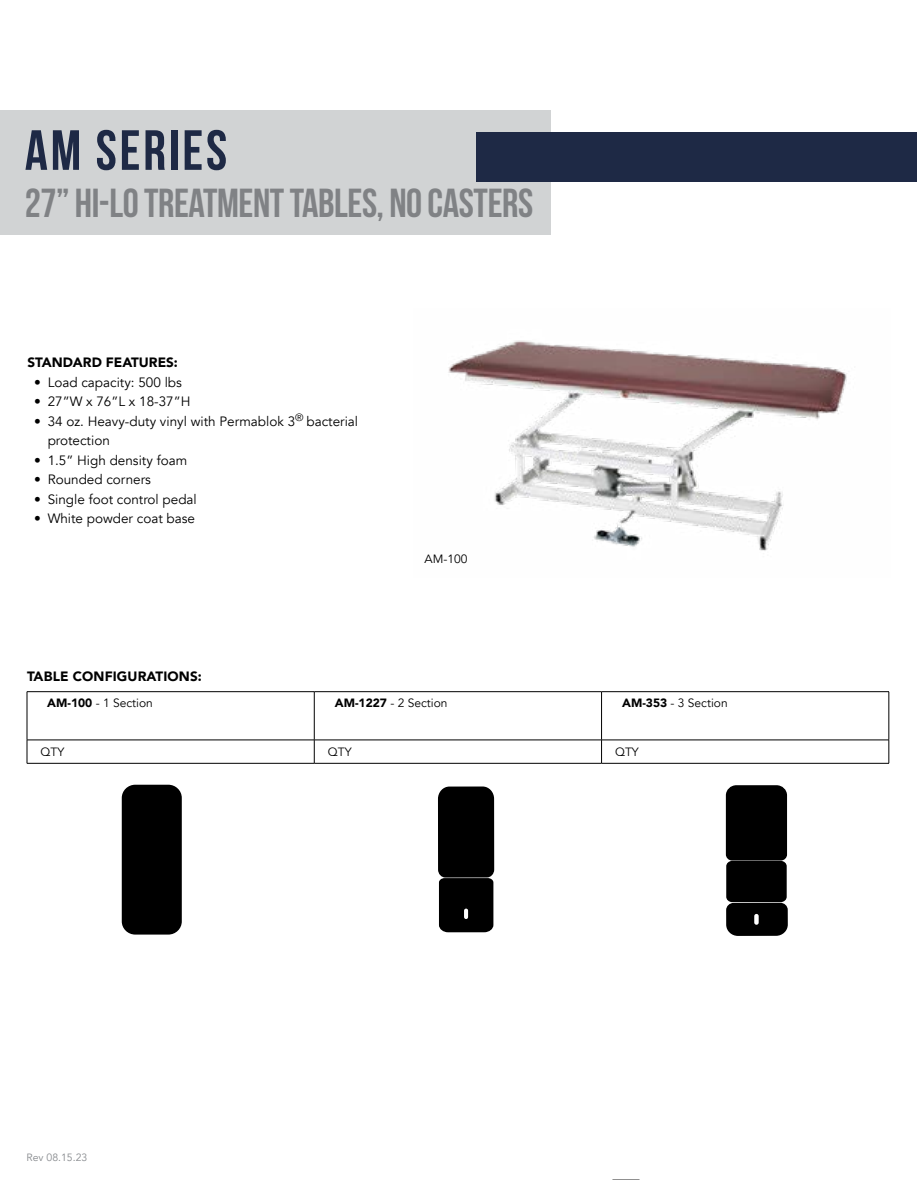
<style>
.page{position:relative;width:918px;height:1188px;background:#fff}
.page>*{position:absolute;margin:0;border:0;box-sizing:border-box;transform-origin:0 0}
.t1{font:700 56.55px "Bebas Neue";letter-spacing:.05em;color:#1e2945}
.t2{font:40.5px "Bebas Neue";letter-spacing:-.01em;color:#808285}
.t3{font:13.5px/19.5px "Avenir";color:#000}
.t4{font:900 13.5px "Avenir";color:#000}
.t5{font:12px "Avenir";color:#000}
.t6{font:10.5px "Avenir";color:#878a8e}
.s1{font-weight:900}
</style>
<div class="page">
<div style="left:0;top:110px;width:551px;height:125px;background:#d1d3d4"></div>
<div style="left:477px;top:132px;width:440px;height:50px;background:#1e2945"></div>
<hr style="left:27px;top:691px;width:287px;height:1px;background:#000">
<hr style="left:27px;top:692px;width:1px;height:48px;background:#000">
<hr style="left:314px;top:691px;width:288px;height:1px;background:#000">
<hr style="left:314px;top:692px;width:1px;height:48px;background:#000">
<hr style="left:602px;top:691px;width:287px;height:1px;background:#000">
<hr style="left:601px;top:692px;width:1px;height:48px;background:#000">
<hr style="left:889px;top:692px;width:1px;height:48px;background:#000">
<hr style="left:27px;top:740px;width:287px;height:1px;background:#000">
<svg style="left:27px;top:740px;width:1px;height:23px"></svg>
<hr style="left:314px;top:740px;width:288px;height:1px;background:#000">
<svg style="left:314px;top:740px;width:1px;height:23px"></svg>
<hr style="left:602px;top:740px;width:287px;height:1px;background:#000">
<svg style="left:601px;top:740px;width:1px;height:23px"></svg>
<svg style="left:889px;top:740px;width:1px;height:23px"></svg>
<hr style="left:27px;top:763px;width:287px;height:1px;background:#000">
<hr style="left:314px;top:763px;width:288px;height:1px;background:#000">
<hr style="left:602px;top:763px;width:287px;height:1px;background:#000">
<img style="left:448px;top:340px;width:399px;height:211px">
<div style="left:122px;top:785px;width:60px;height:150px;border:2px solid #000;border-radius:12px"></div>
<div style="left:123px;top:786px;width:58px;height:148px;background:#000"></div>
<svg style="left:725px;top:785px;width:63px;height:151px;background:#0f0f0f"></svg>
<div style="left:753px;top:913px;width:7px;height:13px;background:#fff;border-radius:3px"></div>
<div style="left:753px;top:912px;width:7px;height:14px;border:2px solid #000;border-radius:3px"></div>
<div style="left:752px;top:911px;width:9px;height:16px;border:2px solid #000;border-radius:4px"></div>
<svg style="left:438px;top:786px;width:57px;height:147px;background:#0e0e0e"></svg>
<div style="left:463px;top:908px;width:6px;height:12px;background:#fff;border-radius:3px"></div>
<div style="left:463px;top:907px;width:7px;height:14px;border:2px solid #000;border-radius:3px"></div>
<div style="left:462px;top:906px;width:9px;height:15px;border:2px solid #000;border-radius:4px"></div>
<div style="left:142px;top:908px;width:20px;height:22px;background:#000"></div>
<h1 class="t1" style="left:25px;top:119px;width:204px">AM SERIES</h1>
<h2 class="t2" style="left:25px;top:181px;width:510px">27” HI-LOTREATMENTTABLES, NOCASTERS</h2>
<p class="t4" style="left:27px;top:351px;width:152px">STANDARD FEATURES:</p>
<p class="t3" style="left:34px;top:373px;width:149px">• Load capacity: 500 lbs</p>
<p class="t3" style="left:34px;top:392px;width:158px">• 27”W x 76”L x 18-37”H</p>
<p class="t3" style="left:48px;top:412px;width:312px;text-indent:-14px">• 34 oz. Heavy-duty vinyl with Permablok 3<sup>®</sup> bacterial protection</p>
<p class="t3" style="left:34px;top:451px;width:155px">• 1.5” High density foam</p>
<p class="t3" style="left:34px;top:470px;width:118px">• Rounded corners</p>
<p class="t3" style="left:34px;top:490px;width:164px">• Single foot control pedal</p>
<p class="t3" style="left:34px;top:509px;width:162px">• White powder coat base</p>
<p class="t4" style="left:27px;top:665px;width:176px">TABLE CONFIGURATIONS:</p>
<p class="t5" style="left:424px;top:552px;width:44px">AM-100</p>
<p class="t5" style="left:47px;top:696px;width:107px"><span class="s1">AM-100</span> - 1 Section</p>
<p class="t5" style="left:335px;top:696px;width:114px"><span class="s1">AM-1227</span> - 2 Section</p>
<p class="t5" style="left:622px;top:696px;width:107px"><span class="s1">AM-353</span> - 3 Section</p>
<p class="t5" style="left:41px;top:744px;width:25px">QTY</p>
<p class="t5" style="left:328px;top:744px;width:25px">QTY</p>
<p class="t5" style="left:615px;top:744px;width:25px">QTY</p>
<p class="t6" style="left:27px;top:1151px;width:62px">Rev 08.15.23</p>
</div>
